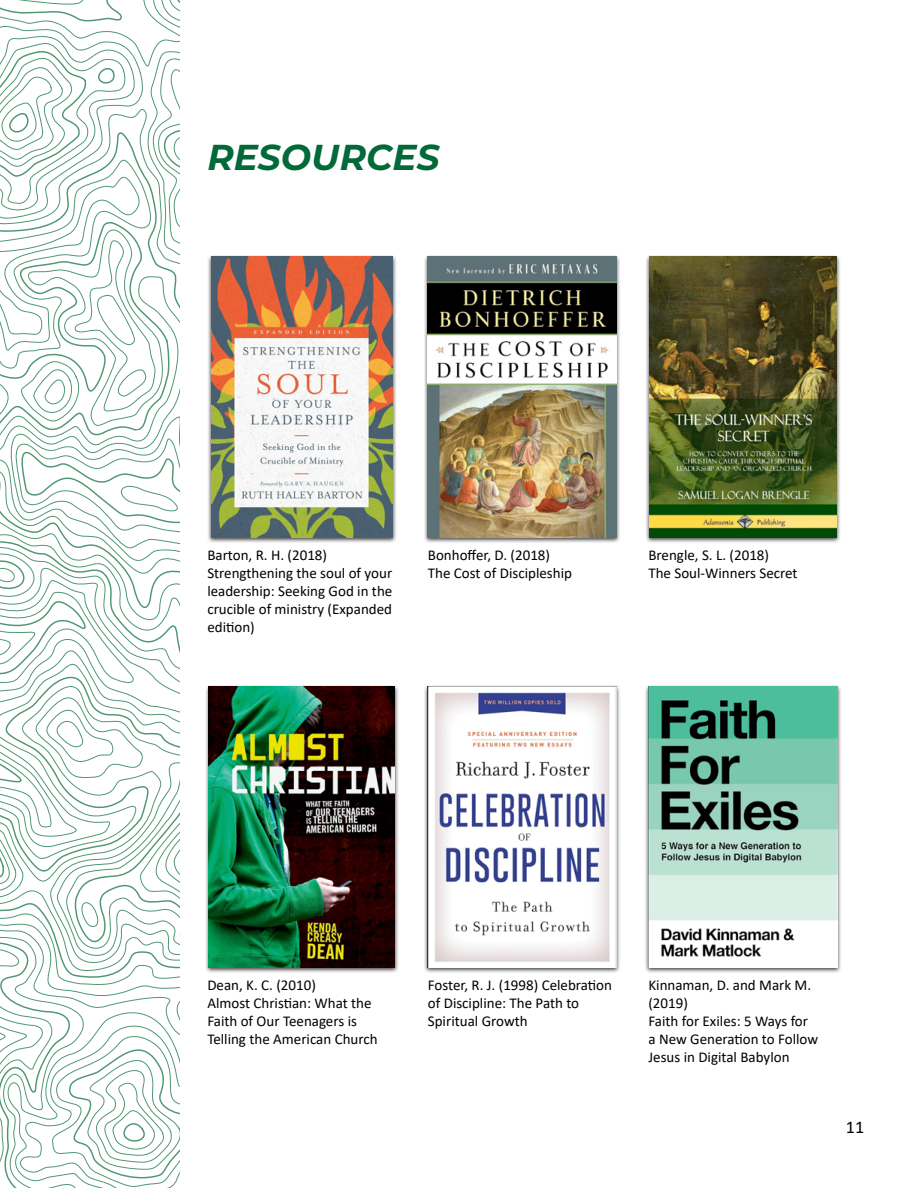
<style>
.page{position:relative;width:918px;height:1188px;background:#fff}
.page>*{position:absolute;margin:0;border:0;box-sizing:border-box;transform-origin:0 0}
.t1{font:italic 700 36px "Montserrat";color:#026938}
.t2{font:18px "Calibri";color:#000}
.t3{font:15px/18px "Calibri";color:#000}
</style>
<div class="page">
<svg style="left:0;top:0;width:180px;height:1188px"></svg>
<svg style="left:0;top:378px;width:180px;height:793px"></svg>
<div style="left:207px;top:255px;width:190px;height:288px;background:#000;opacity:.75"></div>
<img style="left:211px;top:256px;width:182px;height:281px">
<div style="left:205px;top:685px;width:194px;height:289px;background:#000;opacity:.75"></div>
<img style="left:209px;top:687px;width:186px;height:280px">
<div style="left:645px;top:255px;width:196px;height:288px;background:#000;opacity:.75"></div>
<img style="left:649px;top:256px;width:188px;height:281px">
<div style="left:424px;top:255px;width:197px;height:288px;background:#000;opacity:.75"></div>
<img style="left:428px;top:256px;width:189px;height:281px">
<div style="left:424px;top:685px;width:197px;height:289px;background:#000;opacity:.75"></div>
<img style="left:428px;top:687px;width:189px;height:280px">
<div style="left:645px;top:685px;width:197px;height:289px;background:#000;opacity:.75"></div>
<img style="left:648px;top:687px;width:189px;height:280px">
<h1 class="t1" style="left:207px;top:131px;width:234px">RESOURCES</h1>
<p class="t3" style="left:207px;top:546px;width:186px">Barton, R. H. (2018)<br>Strengthening the soul of your leadership: Seeking God in the crucible of ministry (Expanded edition)</p>
<p class="t3" style="left:428px;top:546px;width:146px">Bonhoffer, D. (2018)<br>The Cost of Discipleship</p>
<p class="t3" style="left:648px;top:546px;width:151px">Brengle, S. L. (2018)<br>The Soul-Winners Secret</p>
<p class="t3" style="left:207px;top:976px;width:172px">Dean, K. C. (2010)<br>Almost Christian: What the<br>Faith of Our Teenagers is<br>Telling the American Church</p>
<p class="t3" style="left:428px;top:976px;width:186px">Foster, R. J. (1998) Celebration of Discipline: The Path to<br>Spiritual Growth</p>
<p class="t3" style="left:648px;top:976px;width:171px">Kinnaman, D. and Mark M. (2019)<br>Faith for Exiles: 5 Ways for a New Generation to Follow<br>Jesus in Digital Babylon</p>
<p class="t2" style="left:846px;top:1115px;width:20px">11</p>
</div>
